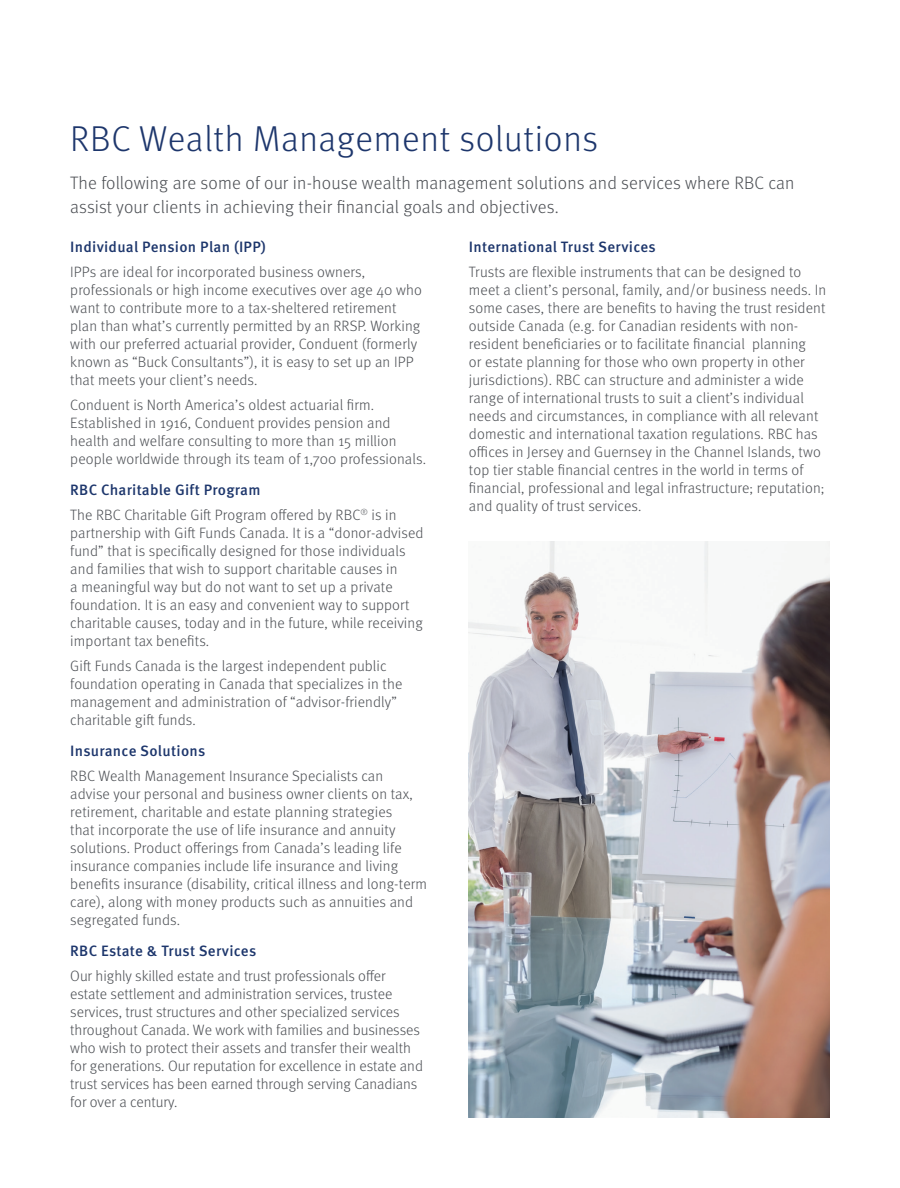
<style>
.page{position:relative;width:900px;height:1188px;background:#fff}
.page>*{position:absolute;margin:0;border:0;box-sizing:border-box;transform-origin:0 0}
.t1{font:300 36px "Meta OT";letter-spacing:.02em;color:#1d366c}
.t2{font:300 18px/24px "Meta OT";letter-spacing:.01em;color:#4c4f54}
.t3{font:300 15px/18px "Meta OT";letter-spacing:.01em;color:#4c4f54}
.t4{font:500 15px "Meta OT";letter-spacing:.02em;color:#1d366c}
.s1{font-weight:500;color:#1d366c}
</style>
<div class="page">
<img style="left:468px;top:541px;width:361px;height:577px">
<h1 class="t1" style="left:70px;top:118px;width:529px">RBC Wealth Management solutions</h1>
<p class="t2" style="left:70px;top:171px;width:725px">The following are some of our in-house wealth management solutions and services where RBC can assist your clients in achieving their financial goals and objectives.</p>
<p class="t4" style="left:70px;top:238px;width:197px">Individual Pension Plan (IPP)</p>
<p class="t3" style="left:70px;top:263px;width:353px">IPPs are ideal for incorporated business owners, professionals or high income executives over age 40 who want to contribute more to a tax-sheltered retirement plan than what’s currently permitted by an RRSP. Working with our preferred actuarial provider, Conduent (formerly known as “Buck Consultants”), it is easy to set up an IPP that meets your client’s needs.</p>
<p class="t3" style="left:70px;top:396px;width:357px">Conduent is North America’s oldest actuarial firm.<br>Established in 1916, Conduent provides pension and health and welfare consulting to more than 15 million people worldwide through its team of 1,700 professionals.</p>
<p class="t3" style="left:70px;top:478px;width:327px;line-height:24.8px"><span class="s1">RBC Charitable Gift Program<br></span>The RBC Charitable Gift Program offered by RBC<sup>®</sup> is in</p>
<p class="t3" style="left:70px;top:524px;width:354px">partnership with Gift Funds Canada. It is a “donor-advised fund” that is specifically designed for those individuals and families that wish to support charitable causes in<br>a meaningful way but do not want to set up a private foundation. It is an easy and convenient way to support charitable causes, today and in the future, while receiving important tax benefits.</p>
<p class="t3" style="left:70px;top:657px;width:333px">Gift Funds Canada is the largest independent public foundation operating in Canada that specializes in the management and administration of “advisor-friendly” charitable gift funds.</p>
<p class="t4" style="left:70px;top:742px;width:136px">Insurance Solutions</p>
<p class="t3" style="left:70px;top:767px;width:358px">RBC Wealth Management Insurance Specialists can<br>advise your personal and business owner clients on tax, retirement, charitable and estate planning strategies<br>that incorporate the use of life insurance and annuity solutions. Product offerings from Canada’s leading life insurance companies include life insurance and living benefits insurance (disability, critical illness and long-term care), along with money products such as annuities and segregated funds.</p>
<p class="t4" style="left:70px;top:942px;width:187px">RBC Estate &amp; Trust Services</p>
<p class="t3" style="left:70px;top:967px;width:354px">Our highly skilled estate and trust professionals offer estate settlement and administration services, trustee services, trust structures and other specialized services throughout Canada. We work with families and businesses who wish to protect their assets and transfer their wealth for generations. Our reputation for excellence in estate and trust services has been earned through serving Canadians for over a century.</p>
<p class="t4" style="left:468px;top:238px;width:188px">International Trust Services</p>
<p class="t3" style="left:468px;top:263px;width:359px">Trusts are flexible instruments that can be designed to meet a client’s personal, family, and/or business needs. In some cases, there are benefits to having the trust resident outside Canada (e.g. for Canadian residents with non&shy;resident beneficiaries or to facilitate financial planning<br>or estate planning for those who own property in other jurisdictions). RBC can structure and administer a wide range of international trusts to suit a client’s individual needs and circumstances, in compliance with all relevant domestic and international taxation regulations. RBC has offices in Jersey and Guernsey in the Channel Islands, two top tier stable financial centres in the world in terms of financial, professional and legal infrastructure; reputation; and quality of trust services.</p>
</div>
